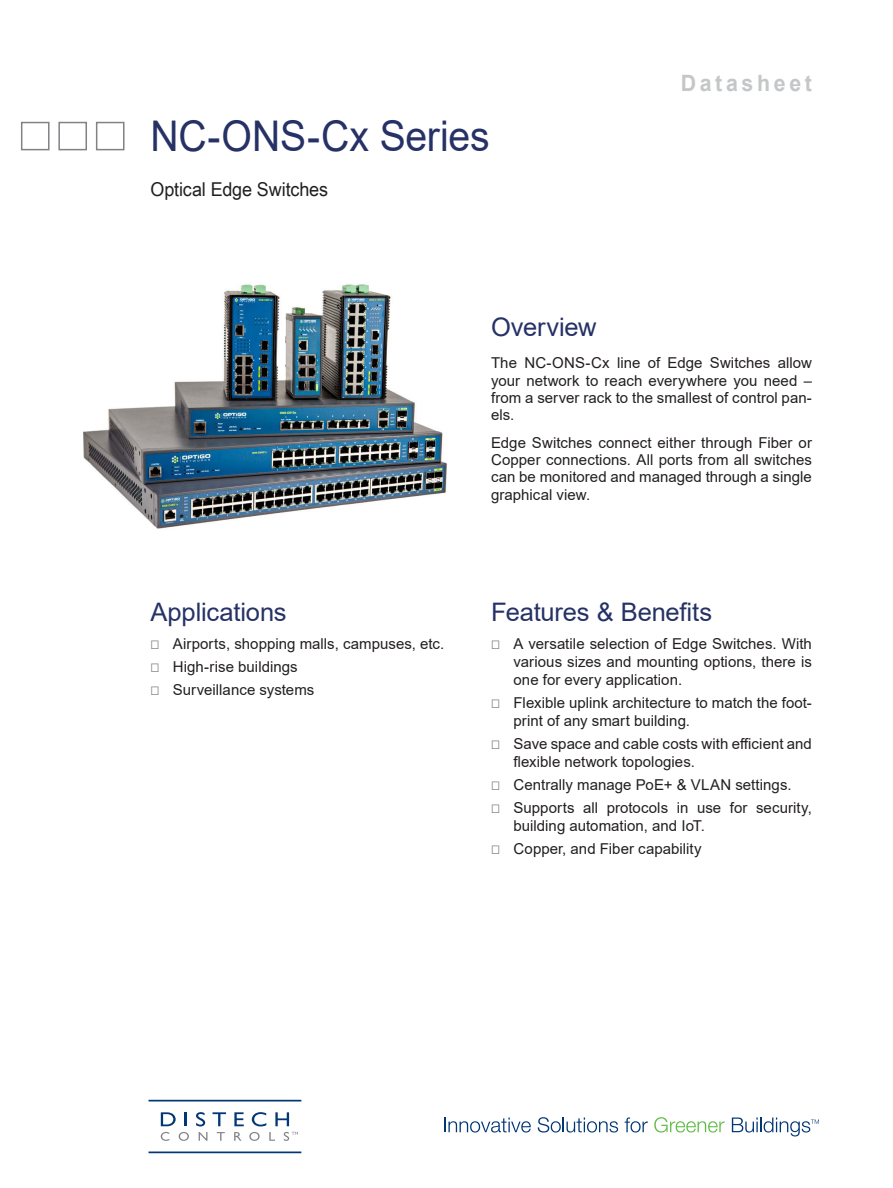
<style>
.page{position:relative;width:893px;height:1188px;background:#fff}
.page>*{position:absolute;margin:0;border:0;box-sizing:border-box;transform-origin:0 0}
.Title_-_Product_Name{font:42.3px "Arial";letter-spacing:-.005em;color:#263266;scale:.93 1}
.Heading_1{font:25.5px "Arial";letter-spacing:-.005em;color:#263266}
.Title_-_Document_Typ{font:700 22.5px "Arial";letter-spacing:.17em;color:#c5c6c8;scale:.95 1}
.Title_-_Product_Desc{font:19.05px "Arial Unicode MS";letter-spacing:-.005em;color:#231f20;scale:.94 1}
.Body_Text{font:15px/17.2px "Arial";letter-spacing:.005em;color:#231f20;text-align:justify}
.s1{font-family:"Arial Unicode MS";color:#808285}
</style>
<div class="page">
<img style="left:83px;top:284px;width:364px;height:245px">
<hr style="left:149px;top:1152px;width:152px;height:1px;background:#013775">
<hr style="left:149px;top:1100px;width:152px;height:2px;background:#013775">
<svg style="left:161px;top:1112px;width:15px;height:14px"></svg>
<svg style="left:185px;top:1112px;width:2px;height:14px"></svg>
<svg style="left:196px;top:1112px;width:9px;height:14px"></svg>
<svg style="left:213px;top:1112px;width:13px;height:14px"></svg>
<svg style="left:234px;top:1112px;width:10px;height:14px"></svg>
<svg style="left:252px;top:1112px;width:14px;height:14px"></svg>
<svg style="left:275px;top:1112px;width:14px;height:14px"></svg>
<svg style="left:161px;top:1132px;width:8px;height:9px"></svg>
<svg style="left:179px;top:1132px;width:10px;height:9px"></svg>
<svg style="left:199px;top:1132px;width:8px;height:9px"></svg>
<svg style="left:217px;top:1132px;width:8px;height:9px"></svg>
<svg style="left:234px;top:1132px;width:8px;height:9px"></svg>
<svg style="left:249px;top:1132px;width:11px;height:9px"></svg>
<svg style="left:269px;top:1132px;width:6px;height:9px"></svg>
<svg style="left:284px;top:1132px;width:14px;height:9px"></svg>
<svg style="left:444px;top:1118px;width:87px;height:15px"></svg>
<svg style="left:538px;top:1117px;width:80px;height:16px"></svg>
<svg style="left:625px;top:1118px;width:23px;height:15px"></svg>
<svg style="left:654px;top:1117px;width:71px;height:16px"></svg>
<svg style="left:732px;top:1118px;width:87px;height:18px"></svg>
<div style="left:96px;top:122px;width:28px;height:28px;border:2px solid #808285"></div>
<div style="left:58px;top:122px;width:29px;height:28px;border:2px solid #808285"></div>
<div style="left:21px;top:122px;width:29px;height:28px;border:2px solid #808285"></div>
<p class="Title_-_Product_Name" style="left:150px;top:107px;width:366px">NC-ONS-Cx Series</p>
<p class="Title_-_Product_Desc" style="left:150px;top:175px;width:191px">Optical Edge Switches</p>
<p class="Title_-_Document_Typ" style="left:681px;top:68px;width:140px">Datasheet</p>
<p class="Heading_1" style="left:150px;top:595px;width:138px">Applications</p>
<p class="Body_Text" style="left:150px;top:635px;width:295px"><span class="s1">⎕</span> Airports, shopping malls, campuses, etc.</p>
<p class="Body_Text" style="left:150px;top:658px;width:149px"><span class="s1">⎕</span> High-rise buildings</p>
<p class="Body_Text" style="left:150px;top:681px;width:165px"><span class="s1">⎕</span> Surveillance systems</p>
<p class="Heading_1" style="left:491px;top:310px;width:107px">Overview</p>
<p class="Body_Text" style="left:491px;top:354px;width:322px">The NC-ONS-Cx line of Edge Switches allow your network to reach everywhere you need – from a server rack to the smallest of control pan&shy;els.</p>
<p class="Body_Text" style="left:491px;top:434px;width:322px">Edge Switches connect either through Fiber or Copper connections. All ports from all switches can be monitored and managed through a single graphical view.</p>
<p class="Heading_1" style="left:491px;top:595px;width:223px">Features &amp; Benefits</p>
<p class="Body_Text" style="left:514px;top:635px;width:300px;line-height:18px;text-indent:-22px"><span class="s1">⎕</span> A versatile selection of Edge Switches. With various sizes and mounting options, there is one for every application.</p>
<p class="Body_Text" style="left:514px;top:694px;width:300px;line-height:18px;text-indent:-22px"><span class="s1">⎕</span> Flexible uplink architecture to match the foot&shy;print of any smart building.</p>
<p class="Body_Text" style="left:514px;top:735px;width:300px;line-height:18px;text-indent:-22px"><span class="s1">⎕</span> Save space and cable costs with efficient and flexible network topologies.</p>
<p class="Body_Text" style="left:491px;top:776px;width:302px"><span class="s1">⎕</span> Centrally manage PoE+ &amp; VLAN settings.</p>
<p class="Body_Text" style="left:514px;top:798px;width:300px;line-height:18px;text-indent:-22px"><span class="s1">⎕</span> Supports all protocols in use for security, building automation, and IoT.</p>
<p class="Body_Text" style="left:491px;top:840px;width:212px"><span class="s1">⎕</span> Copper, and Fiber capability</p>
</div>
